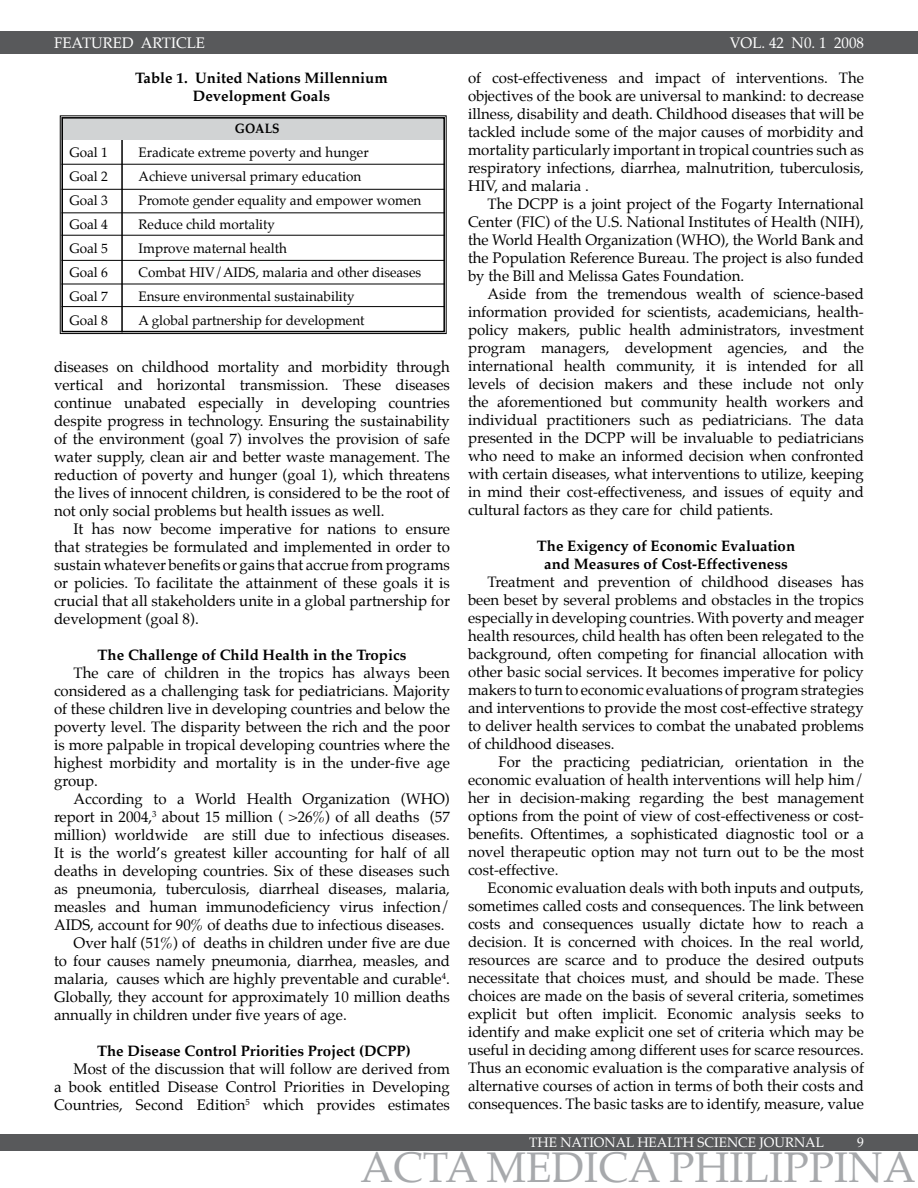
<style>
.page{position:relative;width:918px;height:1188px;background:#fff}
.page>*{position:absolute;margin:0;border:0;box-sizing:border-box;transform-origin:0 0}
.t1{font:42px "Palatino";color:#a7a9ac}
.t2{font:15px/18px "Palatino";color:#000;text-align:justify}
.t3{font:700 15px/18px "Palatino";color:#000;text-align:center}
.t4{font:15px "Palatino";color:#fff}
.t5{font:13.5px "Palatino";color:#000}
.t6{font:13.5px "Palatino";color:#fff}
.t7{font:700 13.5px "Palatino";color:#000;scale:.9 1}
</style>
<div class="page">
<div style="left:0;top:1134px;width:918px;height:16px;background:#58595b"></div>
<div style="left:0;top:31px;width:918px;height:23px;background:#58595b"></div>
<svg style="left:60px;top:115px;width:387px;height:219px"></svg>
<div style="left:62px;top:117px;width:383px;height:215px;border:2px solid #000"></div>
<hr style="left:62px;top:164px;width:383px;height:1px;background:#000">
<hr style="left:62px;top:189px;width:383px;height:1px;background:#000">
<hr style="left:62px;top:212px;width:383px;height:1px;background:#000">
<hr style="left:62px;top:235px;width:383px;height:1px;background:#000">
<hr style="left:62px;top:260px;width:383px;height:1px;background:#000">
<hr style="left:62px;top:284px;width:383px;height:1px;background:#000">
<hr style="left:62px;top:306px;width:383px;height:1px;background:#000">
<p class="t4" style="left:54px;top:30px;width:153px">FEATURED ARTICLE</p>
<p class="t3" style="left:135px;top:68px;width:254px">Table 1. United Nations Millennium<br>Development Goals</p>
<p class="t7" style="left:235px;top:116px;width:51px">GOALS</p>
<p class="t5" style="left:70px;top:141px;width:40px">Goal 1</p>
<p class="t5" style="left:139px;top:141px;width:232px">Eradicate extreme poverty and hunger</p>
<p class="t5" style="left:70px;top:165px;width:40px">Goal 2</p>
<p class="t5" style="left:139px;top:165px;width:224px">Achieve universal primary education</p>
<p class="t5" style="left:70px;top:189px;width:40px">Goal 3</p>
<p class="t5" style="left:139px;top:189px;width:284px">Promote gender equality and empower women</p>
<p class="t5" style="left:70px;top:213px;width:40px">Goal 4</p>
<p class="t5" style="left:139px;top:213px;width:138px">Reduce child mortality</p>
<p class="t5" style="left:70px;top:237px;width:40px">Goal 5</p>
<p class="t5" style="left:139px;top:237px;width:150px">Improve maternal health</p>
<p class="t5" style="left:70px;top:261px;width:40px">Goal 6</p>
<p class="t5" style="left:139px;top:261px;width:284px">Combat HIV/AIDS, malaria and other diseases</p>
<p class="t5" style="left:70px;top:285px;width:40px">Goal 7</p>
<p class="t5" style="left:139px;top:285px;width:218px">Ensure environmental sustainability</p>
<p class="t5" style="left:70px;top:309px;width:40px">Goal 8</p>
<p class="t5" style="left:139px;top:309px;width:228px">A global partnership for development</p>
<p class="t2" style="left:54px;top:358px;width:398px">diseases on childhood mortality and morbidity through vertical and horizontal transmission. These diseases continue unabated especially in developing countries despite progress in technology. Ensuring the sustainability of the environment (goal 7) involves the provision of safe water supply, clean air and better waste management. The reduction of poverty and hunger (goal 1), which threatens the lives of innocent children, is considered to be the root of not only social problems but health issues as well.</p>
<p class="t2" style="left:54px;top:520px;width:398px;text-indent:20px">It has now become imperative for nations to ensure that strategies be formulated and implemented in order to sustain whatever benefits or gains that accrue from programs or policies. To facilitate the attainment of these goals it is crucial that all stakeholders unite in a global partnership for development (goal 8).</p>
<p class="t3" style="left:98px;top:645px;width:310px">The Challenge of Child Health in the Tropics</p>
<p class="t2" style="left:54px;top:664px;width:398px;text-indent:20px">The care of children in the tropics has always been considered as a challenging task for pediatricians. Majority of these children live in developing countries and below the poverty level. The disparity between the rich and the poor is more palpable in tropical developing countries where the highest morbidity and mortality is in the under-five age group.</p>
<p class="t2" style="left:74px;top:790px;width:378px">According to a World Health Organization (WHO)</p>
<p class="t2" style="left:54px;top:808px;width:397px">report in 2004,<sup>3</sup> about 15 million ( &gt;26%) of all deaths (57</p>
<p class="t2" style="left:54px;top:826px;width:398px">million) worldwide are still due to infectious diseases.</p>
<p class="t2" style="left:54px;top:844px;width:397px">It is the world’s greatest killer accounting for half of all</p>
<p class="t2" style="left:54px;top:862px;width:398px">deaths in developing countries. Six of these diseases such</p>
<p class="t2" style="left:54px;top:880px;width:398px">as pneumonia, tuberculosis, diarrheal diseases, malaria,</p>
<p class="t2" style="left:54px;top:898px;width:398px">measles and human immunodeficiency virus infection/</p>
<p class="t2" style="left:54px;top:916px;width:392px">AIDS, account for 90% of deaths due to infectious diseases.</p>
<p class="t2" style="left:74px;top:934px;width:378px">Over half (51%) of deaths in children under five are due</p>
<p class="t2" style="left:54px;top:952px;width:398px">to four causes namely pneumonia, diarrhea, measles, and</p>
<p class="t2" style="left:54px;top:970px;width:397px">malaria, causes which are highly preventable and curable<sup>4</sup>.</p>
<p class="t2" style="left:54px;top:988px;width:397px">Globally, they account for approximately 10 million deaths</p>
<p class="t2" style="left:54px;top:1006px;width:294px">annually in children under five years of age.</p>
<p class="t3" style="left:97px;top:1041px;width:315px">The Disease Control Priorities Project (DCPP)</p>
<p class="t2" style="left:54px;top:1060px;width:397px;text-indent:20px">Most of the discussion that will follow are derived from a book entitled Disease Control Priorities in Developing Countries, Second Edition<sup>5</sup> which provides estimates</p>
<p class="t4" style="left:730px;top:31px;width:136px">VOL. 42 N0. 1 2008</p>
<p class="t2" style="left:468px;top:69px;width:398px">of cost-effectiveness and impact of interventions. The objectives of the book are universal to mankind: to decrease illness, disability and death. Childhood diseases that will be tackled include some of the major causes of morbidity and mortality particularly important in tropical countries such as respiratory infections, diarrhea, malnutrition, tuberculosis, HIV, and malaria .</p>
<p class="t2" style="left:468px;top:195px;width:398px;text-indent:20px">The DCPP is a joint project of the Fogarty International Center (FIC) of the U.S. National Institutes of Health (NIH), the World Health Organization (WHO), the World Bank and the Population Reference Bureau. The project is also funded by the Bill and Melissa Gates Foundation.</p>
<p class="t2" style="left:468px;top:285px;width:398px;text-indent:20px">Aside from the tremendous wealth of science-based information provided for scientists, academicians, health&shy;policy makers, public health administrators, investment program managers, development agencies, and the international health community, it is intended for all levels of decision makers and these include not only the aforementioned but community health workers and individual practitioners such as pediatricians. The data presented in the DCPP will be invaluable to pediatricians who need to make an informed decision when confronted with certain diseases, what interventions to utilize, keeping in mind their cost-effectiveness, and issues of equity and cultural factors as they care for child patients.</p>
<p class="t3" style="left:537px;top:536px;width:260px">The Exigency of Economic Evaluation and Measures of Cost-Effectiveness</p>
<p class="t2" style="left:468px;top:573px;width:398px;text-indent:20px">Treatment and prevention of childhood diseases has been beset by several problems and obstacles in the tropics especially in developing countries. With poverty and meager health resources, child health has often been relegated to the background, often competing for financial allocation with other basic social services. It becomes imperative for policy makers to turn to economic evaluations of program strategies and interventions to provide the most cost-effective strategy to deliver health services to combat the unabated problems of childhood diseases.</p>
<p class="t2" style="left:468px;top:753px;width:398px;text-indent:30px">For the practicing pediatrician, orientation in the economic evaluation of health interventions will help him/ her in decision-making regarding the best management options from the point of view of cost-effectiveness or cost&shy;benefits. Oftentimes, a sophisticated diagnostic tool or a novel therapeutic option may not turn out to be the most cost-effective.</p>
<p class="t2" style="left:468px;top:879px;width:398px;text-indent:20px">Economic evaluation deals with both inputs and outputs, sometimes called costs and consequences. The link between costs and consequences usually dictate how to reach a decision. It is concerned with choices. In the real world, resources are scarce and to produce the desired outputs necessitate that choices must, and should be made. These choices are made on the basis of several criteria, sometimes explicit but often implicit. Economic analysis seeks to identify and make explicit one set of criteria which may be useful in deciding among different uses for scarce resources.<br>Thus an economic evaluation is the comparative analysis of alternative courses of action in terms of both their costs and consequences. The basic tasks are to identify, measure, value</p>
<p class="t6" style="left:529px;top:1131px;width:296px">THE NATIONAL HEALTH SCIENCE JOURNAL</p>
<p class="t6" style="left:857px;top:1131px;width:8px">9</p>
<h1 class="t1" style="left:360px;top:1133px;width:557px">ACTA MEDICA PHILIPPINA</h1>
</div>
